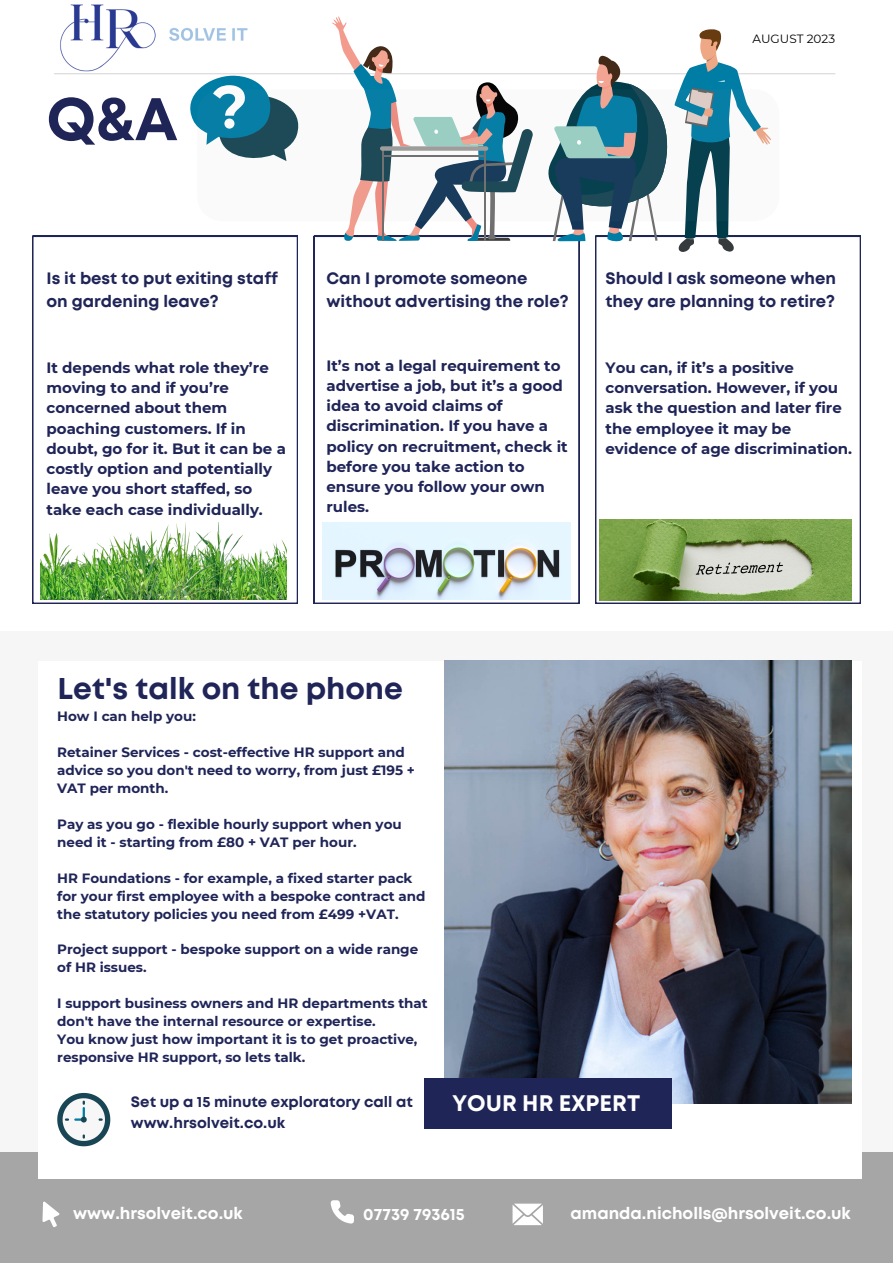
<style>
.page{position:relative;width:893px;height:1264px;background:#fff}
.page>*{position:absolute;margin:0;border:0;box-sizing:border-box;transform-origin:0 0}
.t1{font:700 60px "Mont";color:#202558}
.t2{font:700 30px "Mont";color:#202558}
.t3{font:700 22.5px "Mont";color:#fff}
.t4{font:700 16.5px/22.5px "Mont";color:#202558}
.t5{font:700 16.5px "Mont";color:#fff}
.t6{font:700 15px/20.2px "Montserrat";color:#202558}
.t7{font:700 15px "Mont";color:#202558}
.t8{font:700 13.5px/18px "Montserrat";color:#202558}
.t9{font:12px "Montserrat";color:#000}
</style>
<div class="page">
<hr style="left:54px;top:73px;width:780px;height:1px;background:#d9d9d9">
<div style="left:0;top:631px;width:892px;height:522px;background:#f6f6f6"></div>
<div style="left:0;top:1151px;width:892px;height:111px;background:#a6a6a6"></div>
<div style="left:38px;top:661px;width:823px;height:517px;background:#fff"></div>
<svg style="left:57px;top:1092px;width:53px;height:54px"></svg>
<svg style="left:32px;top:236px;width:266px;height:367px"></svg>
<svg style="left:314px;top:236px;width:265px;height:367px"></svg>
<svg style="left:595px;top:236px;width:265px;height:367px"></svg>
<svg style="left:543px;top:29px;width:228px;height:223px"></svg>
<svg style="left:190px;top:76px;width:74px;height:50px"></svg>
<svg style="left:330px;top:1200px;width:24px;height:23px"></svg>
<svg style="left:42px;top:1201px;width:18px;height:26px"></svg>
<svg style="left:512px;top:1203px;width:31px;height:21px"></svg>
<svg style="left:331px;top:16px;width:202px;height:225px"></svg>
<hr style="left:484px;top:150px;width:2px;height:91px;background:#706f6f">
<svg style="left:197px;top:89px;width:582px;height:132px"></svg>
<img style="left:444px;top:661px;width:407px;height:442px">
<div style="left:424px;top:1078px;width:248px;height:50px;background:#202558"></div>
<img style="left:55px;top:4px;width:214px;height:71px">
<img style="left:40px;top:522px;width:247px;height:78px">
<img style="left:322px;top:522px;width:248px;height:78px">
<img style="left:600px;top:519px;width:251px;height:81px">
<p class="t1" style="left:46px;top:97px;width:133px">Q&amp;A</p>
<p class="t9" style="left:752px;top:31px;width:84px">AUGUST 2023</p>
<p class="t4" style="left:46px;top:268px;width:233px">Is it best to put exiting staff on gardening leave?</p>
<p class="t6" style="left:46px;top:357px;width:241px">It depends what role they’re moving to and if you’re concerned about them poaching customers. If in doubt, go for it. But it can be a costly option and potentially leave you short staffed, so take each case individually.</p>
<p class="t4" style="left:326px;top:268px;width:243px">Can I promote someone without advertising the role?</p>
<p class="t6" style="left:326px;top:355px;width:243px">It’s not a legal requirement to advertise a job, but it’s a good idea to avoid claims of discrimination. If you have a policy on recruitment, check it before you take action to ensure you follow your own rules.</p>
<p class="t4" style="left:605px;top:268px;width:232px">Should I ask someone when they are planning to retire?</p>
<p class="t6" style="left:605px;top:357px;width:248px">You can, if it’s a positive conversation. However, if you ask the question and later fire the employee it may be evidence of age discrimination.</p>
<p class="t2" style="left:58px;top:677px;width:347px">Let's talk on the phone</p>
<p class="t8" style="left:57px;top:706px;width:140px">How I can help you:</p>
<p class="t8" style="left:57px;top:742px;width:359px">Retainer Services - cost-effective HR support and advice so you don't need to worry, from just £195 +<br>VAT per month.</p>
<p class="t8" style="left:57px;top:814px;width:346px">Pay as you go - flexible hourly support when you need it - starting from £80 + VAT per hour.</p>
<p class="t8" style="left:57px;top:868px;width:370px">HR Foundations - for example, a fixed starter pack for your first employee with a bespoke contract and the statutory policies you need from £499 +VAT.</p>
<p class="t8" style="left:57px;top:940px;width:362px">Project support - bespoke support on a wide range of HR issues.</p>
<p class="t8" style="left:57px;top:994px;width:372px">I support business owners and HR departments that don't have the internal resource or expertise.</p>
<p class="t8" style="left:57px;top:1030px;width:362px">You know just how important it is to get proactive, responsive HR support, so lets talk.</p>
<p class="t7" style="left:131px;top:1096px;width:283px">Set up a 15 minute exploratory call at</p>
<p class="t7" style="left:131px;top:1116px;width:156px">www.hrsolveit.co.uk</p>
<p class="t3" style="left:452px;top:1094px;width:190px">YOUR HR EXPERT</p>
<p class="t5" style="left:73px;top:1206px;width:171px">www.hrsolveit.co.uk</p>
<p class="t5" style="left:363px;top:1207px;width:103px">07739 793615</p>
<p class="t5" style="left:570px;top:1206px;width:282px">amanda.nicholls@hrsolveit.co.uk</p>
</div>
